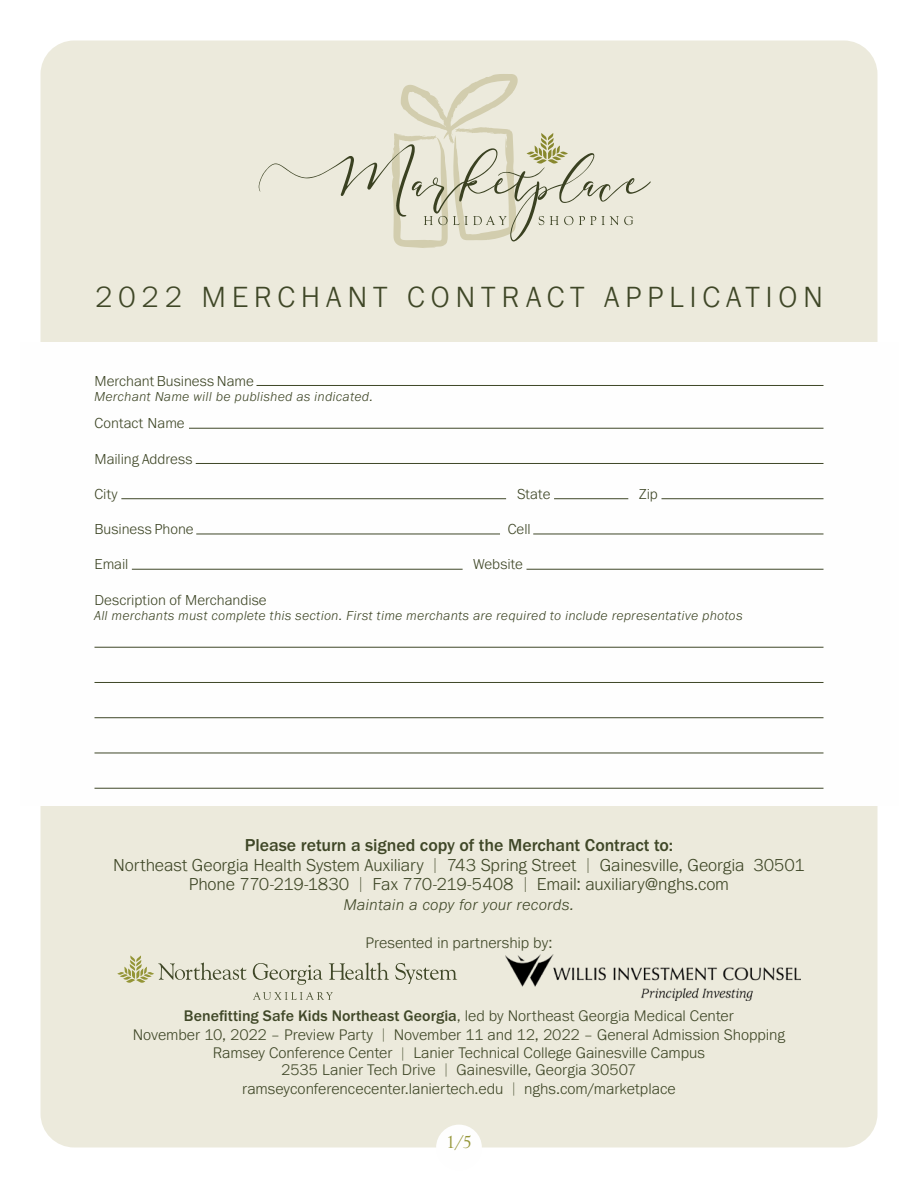
<style>
.page{position:relative;width:918px;height:1188px;background:#fff}
.page>*{position:absolute;margin:0;border:0;box-sizing:border-box;transform-origin:0 0}
.t1{font:300 30.3px "Franklin Gothic URW";letter-spacing:.19em;color:#3f4727}
.t2{font:18px "Goudy Old Sty";color:#949536}
.t3{font:300 17.85px/19.4px "Franklin Gothic URW";letter-spacing:-.005em;color:#3f4727;text-align:center}
.t4{font:500 17.85px "Franklin Gothic URW";letter-spacing:-.005em;color:#3f4727}
.t5{font:italic 300 16.05px "Franklin Gothic URW";letter-spacing:.02em;color:#3f4727}
.t6{font:300 15.9px/18.6px "Franklin Gothic URW";letter-spacing:-.005em;color:#3f4727;text-align:center}
.t7{font:300 15px "Franklin Gothic URW";color:#3f4727}
.t8{font:italic 300 13.5px "Franklin Gothic URW";letter-spacing:.03em;color:#3f4727}
.s1{font-weight:500}
</style>
<div class="page">
<div style="left:40px;top:40px;width:838px;height:1108px;background:#eceadc;border-radius:34px"></div>
<div style="left:436px;top:1125px;width:46px;height:45px;background:#fefefe;border-radius:50%"></div>
<div style="left:20px;top:342px;width:878px;height:464px;background:#fefefe"></div>
<hr style="left:256px;top:385px;width:568px;height:1px;background:#3f4727">
<hr style="left:189px;top:428px;width:635px;height:1px;background:#3f4727">
<hr style="left:196px;top:463px;width:628px;height:1px;background:#3f4727">
<hr style="left:121px;top:498px;width:385px;height:1px;background:#3f4727">
<hr style="left:554px;top:498px;width:74px;height:1px;background:#3f4727">
<hr style="left:662px;top:498px;width:162px;height:1px;background:#3f4727">
<hr style="left:196px;top:534px;width:304px;height:1px;background:#3f4727">
<hr style="left:533px;top:534px;width:291px;height:1px;background:#3f4727">
<hr style="left:132px;top:569px;width:331px;height:1px;background:#3f4727">
<hr style="left:526px;top:569px;width:298px;height:1px;background:#3f4727">
<hr style="left:94px;top:647px;width:730px;height:1px;background:#3f4727">
<hr style="left:94px;top:682px;width:730px;height:1px;background:#3f4727">
<hr style="left:94px;top:717px;width:730px;height:1px;background:#3f4727">
<hr style="left:94px;top:753px;width:730px;height:1px;background:#3f4727">
<hr style="left:94px;top:788px;width:730px;height:1px;background:#3f4727">
<img style="left:505px;top:955px;width:296px;height:46px">
<svg style="left:329px;top:963px;width:60px;height:17px"></svg>
<svg style="left:395px;top:963px;width:62px;height:21px"></svg>
<svg style="left:253px;top:963px;width:70px;height:22px"></svg>
<svg style="left:117px;top:955px;width:130px;height:28px"></svg>
<svg style="left:253px;top:992px;width:80px;height:8px"></svg>
<svg style="left:259px;top:74px;width:392px;height:174px"></svg>
<h1 class="t1" style="left:95px;top:278px;width:730px">2022 MERCHANT CONTRACT APPLICATION</h1>
<p class="t7" style="left:94px;top:371px;width:161px">Merchant Business Name</p>
<p class="t8" style="left:94px;top:388px;width:280px">Merchant Name will be published as indicated.</p>
<p class="t7" style="left:94px;top:414px;width:92px">Contact Name</p>
<p class="t7" style="left:94px;top:449px;width:100px">Mailing Address</p>
<p class="t7" style="left:94px;top:485px;width:25px">City</p>
<p class="t7" style="left:517px;top:485px;width:35px">State</p>
<p class="t7" style="left:639px;top:485px;width:20px">Zip</p>
<p class="t7" style="left:94px;top:520px;width:101px">Business Phone</p>
<p class="t7" style="left:508px;top:520px;width:25px">Cell</p>
<p class="t7" style="left:94px;top:555px;width:35px">Email</p>
<p class="t7" style="left:473px;top:555px;width:51px">Website</p>
<p class="t7" style="left:94px;top:590px;width:174px">Description of Merchandise</p>
<p class="t8" style="left:94px;top:607px;width:650px">All merchants must complete this section. First time merchants are required to include representative photos</p>
<p class="t4" style="left:245px;top:834px;width:430px">Please return a signed copy of the Merchant Contract to:</p>
<p class="t3" style="left:113px;top:855px;width:693px">Northeast Georgia Health System Auxiliary | 743 Spring Street | Gainesville, Georgia 30501<br>Phone 770-219-1830 | Fax 770-219-5408 | Email: auxiliary@nghs.com</p>
<p class="t5" style="left:344px;top:894px;width:232px">Maintain a copy for your records.</p>
<p class="t6" style="left:366px;top:933px;width:188px">Presented in partnership by:</p>
<p class="t6" style="left:133px;top:1006px;width:654px"><span class="s1">Benefitting Safe Kids Northeast Georgia</span>, led by Northeast Georgia Medical Center<br>November 10, 2022 – Preview Party | November 11 and 12, 2022 – General Admission Shopping<br>Ramsey Conference Center | Lanier Technical College Gainesville Campus</p>
<p class="t6" style="left:242px;top:1060px;width:435px">2535 Lanier Tech Drive | Gainesville, Georgia 30507 ramseyconferencecenter.laniertech.edu | nghs.com/marketplace</p>
<p class="t2" style="left:446px;top:1132px;width:27px">1/5</p>
</div>
